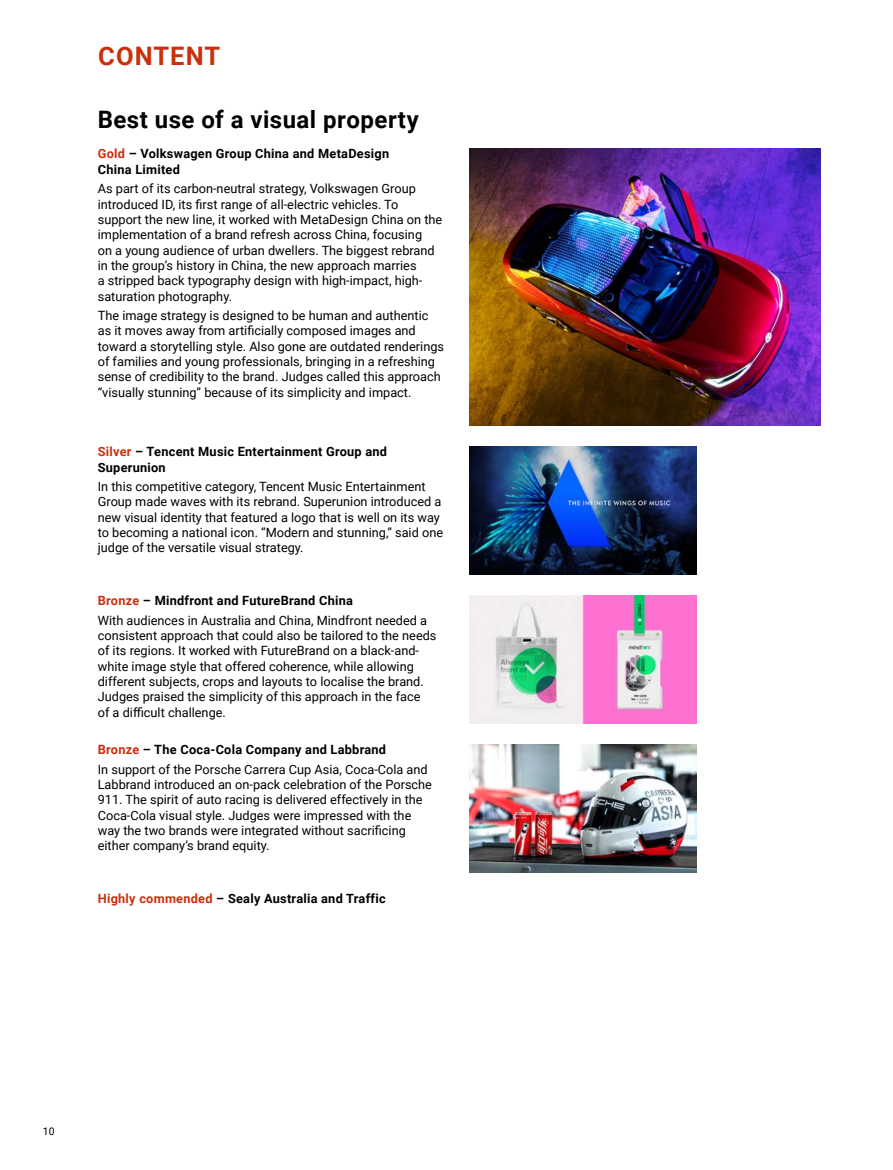
<style>
.page{position:relative;width:893px;height:1170px;background:#fff}
.page>*{position:absolute;margin:0;border:0;box-sizing:border-box;transform-origin:0 0}
.t1{font:700 25.5px "Roboto";letter-spacing:.04em;color:#cb2f0d}
.t2{font:700 24px "Roboto";letter-spacing:.02em;color:#000}
.t3{font:12.75px/15.3px "Roboto";color:#000}
.t4{font:700 12.75px/15.3px "Roboto";letter-spacing:.02em;color:#000}
.t5{font:10.5px "Roboto";color:#000}
.s1{color:#cb2f0d}
.s2{font-weight:700;color:#cb2f0d}
.s3{font-weight:700}
</style>
<div class="page">
<img style="left:470px;top:149px;width:351px;height:276px">
<img style="left:470px;top:446px;width:227px;height:128px">
<img style="left:470px;top:595px;width:227px;height:128px">
<img style="left:470px;top:744px;width:227px;height:128px">
<h1 class="t1" style="left:98px;top:38px;width:123px">CONTENT</h1>
<h2 class="t2" style="left:98px;top:103px;width:323px">Best use of a visual property</h2>
<p class="t4" style="left:98px;top:146px;width:293px"><span class="s1">Gold</span> – Volkswagen Group China and MetaDesign<br>China Limited</p>
<p class="t3" style="left:98px;top:181px;width:346px">As part of its carbon-neutral strategy, Volkswagen Group introduced ID, its first range of all-electric vehicles. To support the new line, it worked with MetaDesign China on the implementation of a brand refresh across China, focusing<br>on a young audience of urban dwellers. The biggest rebrand in the group’s history in China, the new approach marries<br>a stripped back typography design with high-impact, high&shy;saturation photography.</p>
<p class="t3" style="left:98px;top:307px;width:348px">The image strategy is designed to be human and authentic as it moves away from artificially composed images and toward a storytelling style. Also gone are outdated renderings of families and young professionals, bringing in a refreshing sense of credibility to the brand. Judges called this approach “visually stunning” because of its simplicity and impact.</p>
<p class="t4" style="left:98px;top:443px;width:291px"><span class="s1">Silver</span> – Tencent Music Entertainment Group and<br>Superunion</p>
<p class="t3" style="left:98px;top:478px;width:347px">In this competitive category, Tencent Music Entertainment Group made waves with its rebrand. Superunion introduced a new visual identity that featured a logo that is well on its way to becoming a national icon. “Modern and stunning,” said one judge of the versatile visual strategy.</p>
<p class="t3" style="left:98px;top:590px;width:331px;line-height:19.5px"><span class="s2">Bronze</span> <span class="s3">– Mindfront and FutureBrand China<br></span>With audiences in Australia and China, Mindfront needed a</p>
<p class="t3" style="left:98px;top:627px;width:340px">consistent approach that could also be tailored to the needs of its regions. It worked with FutureBrand on a black-and&shy;white image style that offered coherence, while allowing different subjects, crops and layouts to localise the brand.<br>Judges praised the simplicity of this approach in the face<br>of a difficult challenge.</p>
<p class="t3" style="left:98px;top:739px;width:331px;line-height:19.5px"><span class="s2">Bronze</span> <span class="s3">– The Coca-Cola Company and Labbrand<br></span>In support of the Porsche Carrera Cup Asia, Coca-Cola and</p>
<p class="t3" style="left:98px;top:776px;width:336px">Labbrand introduced an on-pack celebration of the Porsche 911. The spirit of auto racing is delivered effectively in the Coca-Cola visual style. Judges were impressed with the way the two brands were integrated without sacrificing either company’s brand equity.</p>
<p class="t4" style="left:98px;top:890px;width:289px"><span class="s1">Highly commended</span> – Sealy Australia and Traffic</p>
<p class="t5" style="left:43px;top:1123px;width:13px">10</p>
</div>
